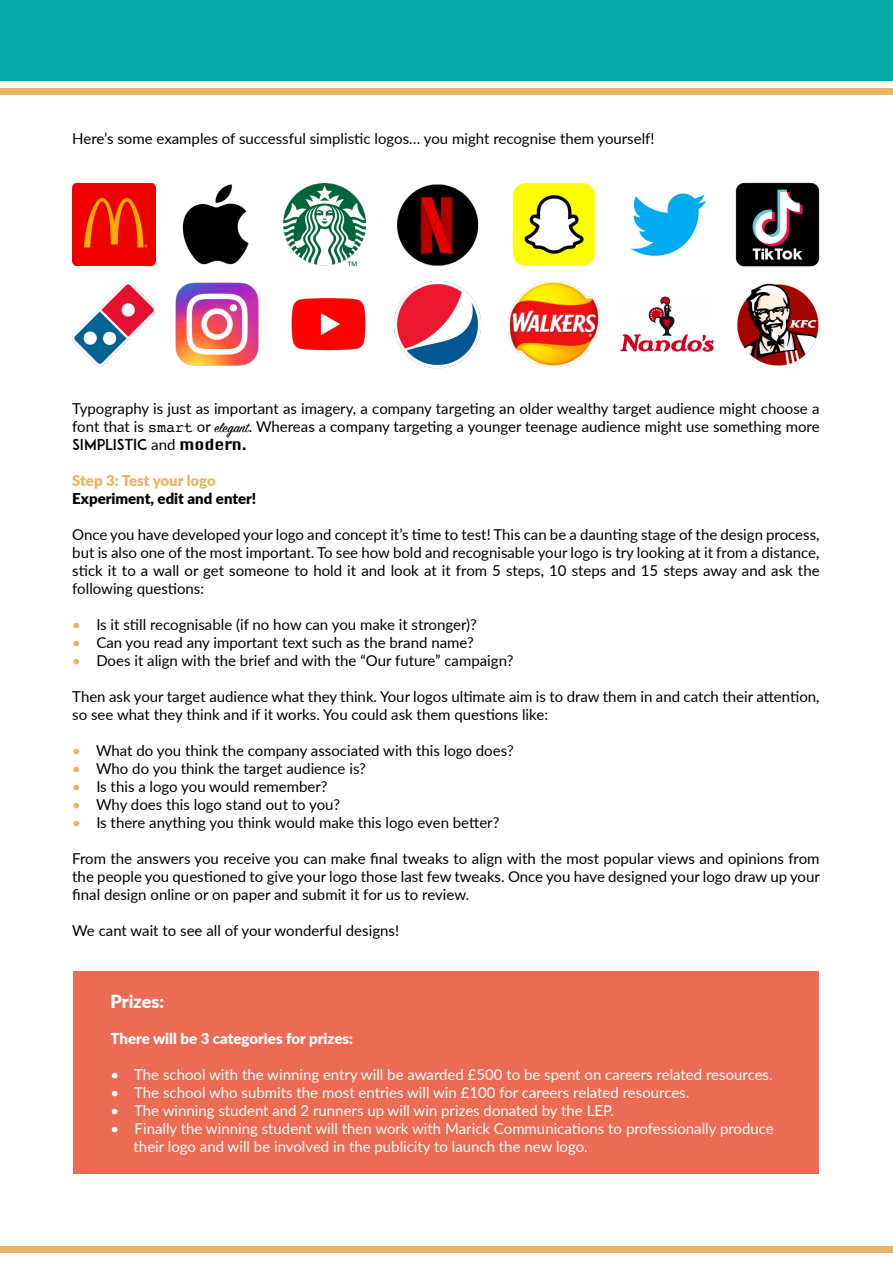
<style>
.page{position:relative;width:893px;height:1263px;background:#fff}
.page>*{position:absolute;margin:0;border:0;box-sizing:border-box;transform-origin:0 0}
.t1{font:900 18px "Lato";color:#fff}
.t2{font:15px/18px "Lato";color:#000}
.t3{font:15px/18px "Lato";color:#fff}
.t4{font:900 15px "Lato";color:#fff}
.t5{font:900 15px "Lato";color:#000}
.t6{font:15px "ADAM.CGPRO";color:#000}
.t7{font:900 15px "Lato";letter-spacing:-.005em;color:#e8b463}
.s1{font-family:"Courier"}
.s2{font-family:"Sign Painter House Script"}
.s3{font-family:"Lato"}
.s4{font-family:"Silom"}
.s5{color:#e8b463}
</style>
<div class="page">
<div style="left:73px;top:971px;width:746px;height:203px;background:#eb6b54"></div>
<img style="left:620px;top:296px;width:94px;height:56px">
<div style="left:0;top:0;width:893px;height:81px;background:#00a8a8"></div>
<div style="left:0;top:88px;width:893px;height:6px;background:#e8b463"></div>
<div style="left:0;top:1246px;width:893px;height:6px;background:#e8b463"></div>
<img style="left:73px;top:183px;width:82px;height:83px">
<img style="left:182px;top:184px;width:67px;height:81px">
<img style="left:397px;top:184px;width:82px;height:82px">
<img style="left:284px;top:183px;width:81px;height:83px">
<img style="left:513px;top:183px;width:83px;height:83px">
<img style="left:631px;top:193px;width:54px;height:63px">
<img style="left:685px;top:182px;width:135px;height:85px">
<img style="left:737px;top:283px;width:82px;height:82px">
<img style="left:508px;top:281px;width:92px;height:86px">
<img style="left:394px;top:280px;width:87px;height:89px">
<img style="left:291px;top:298px;width:75px;height:53px">
<img style="left:72px;top:283px;width:83px;height:83px">
<img style="left:175px;top:282px;width:83px;height:84px">
<p class="t2" style="left:72px;top:129px;width:584px">Here’s some examples of successful simplistic logos… you might recognise them yourself!</p>
<p class="t2" style="left:72px;top:399px;width:749px">Typography is just as important as imagery, a company targeting an older wealthy target audience might choose a font that is <span class="s1">smart</span> or <span class="s2">elegant</span>. Whereas a company targeting a younger teenage audience might use something more</p>
<p class="t6" style="left:72px;top:435px;width:176px">SIMPLISTIC <span class="s3">and</span> <span class="s4">modern.</span></p>
<p class="t7" style="left:72px;top:469px;width:145px">Step 3: Test your logo</p>
<p class="t5" style="left:72px;top:487px;width:186px">Experiment, edit and enter!</p>
<p class="t2" style="left:72px;top:525px;width:749px;text-align:justify">Once you have developed your logo and concept it’s time to test! This can be a daunting stage of the design process, but is also one of the most important. To see how bold and recognisable your logo is try looking at it from a distance, stick it to a wall or get someone to hold it and look at it from 5 steps, 10 steps and 15 steps away and ask the following questions:</p>
<p class="t2" style="left:72px;top:615px;width:406px"><span class="s5">•</span> Is it still recognisable (if no how can you make it stronger)?</p>
<p class="t2" style="left:72px;top:633px;width:403px"><span class="s5">•</span> Can you read any important text such as the brand name?</p>
<p class="t2" style="left:72px;top:651px;width:443px"><span class="s5">•</span> Does it align with the brief and with the “Our future” campaign?</p>
<p class="t2" style="left:72px;top:687px;width:749px">Then ask your target audience what they think. Your logos ultimate aim is to draw them in and catch their attention, so see what they think and if it works. You could ask them questions like:</p>
<p class="t2" style="left:72px;top:741px;width:443px"><span class="s5">•</span> What do you think the company associated with this logo does?</p>
<p class="t2" style="left:72px;top:759px;width:295px"><span class="s5">•</span> Who do you think the target audience is?</p>
<p class="t2" style="left:72px;top:777px;width:257px"><span class="s5">•</span> Is this a logo you would remember?</p>
<p class="t2" style="left:72px;top:795px;width:269px"><span class="s5">•</span> Why does this logo stand out to you?</p>
<p class="t2" style="left:72px;top:813px;width:429px"><span class="s5">•</span> Is there anything you think would make this logo even better?</p>
<p class="t2" style="left:72px;top:849px;width:749px;text-align:justify">From the answers you receive you can make final tweaks to align with the most popular views and opinions from the people you questioned to give your logo those last few tweaks. Once you have designed your logo draw up your final design online or on paper and submit it for us to review.</p>
<p class="t2" style="left:72px;top:921px;width:328px">We cant wait to see all of your wonderful designs!</p>
<p class="t1" style="left:111px;top:988px;width:55px">Prizes:</p>
<p class="t4" style="left:111px;top:1027px;width:244px">There will be 3 categories for prizes:</p>
<p class="t3" style="left:111px;top:1065px;width:664px">• The school with the winning entry will be awarded £500 to be spent on careers related resources.</p>
<p class="t3" style="left:111px;top:1083px;width:580px">• The school who submits the most entries will win £100 for careers related resources.</p>
<p class="t3" style="left:111px;top:1101px;width:505px">• The winning student and 2 runners up will win prizes donated by the LEP.</p>
<p class="t3" style="left:134px;top:1119px;width:642px;text-indent:-23px">• Finally the winning student will then work with Marick Communications to professionally produce their logo and will be involved in the publicity to launch the new logo.</p>
</div>
